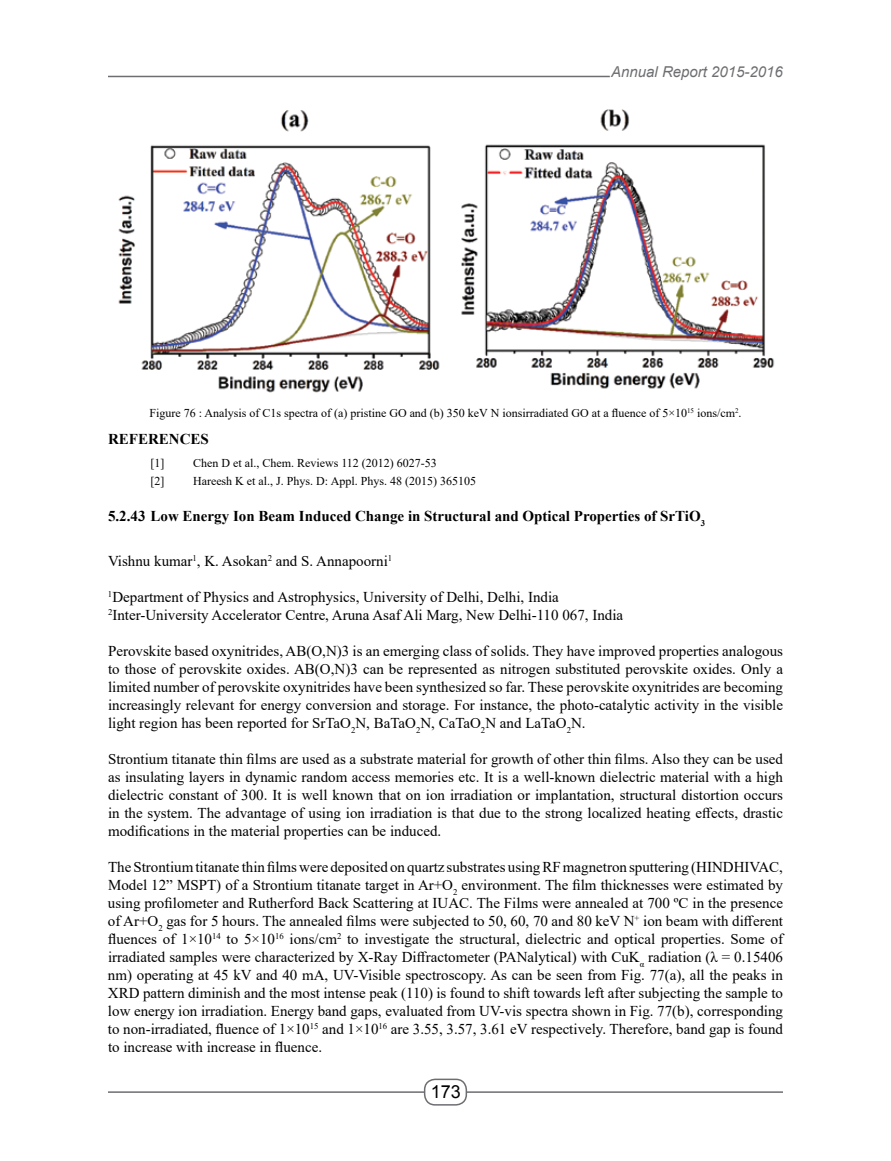
<style>
.page{position:relative;width:891px;height:1161px;background:#fff}
.page>*{position:absolute;margin:0;border:0;box-sizing:border-box;transform-origin:0 0}
.t1{font:18px "Arial";color:#000}
.t2{font:15px/18px "Times New Roman";color:#000;text-align:justify}
.t3{font:700 15px "Times New Roman";color:#000}
.t4{font:italic 15px "Arial";color:#6d6e71}
.t5{font:12px "Times New Roman";color:#000}
</style>
<div class="page">
<hr style="left:108px;top:76px;width:502px;height:1px;background:#6d6e71">
<hr style="left:108px;top:1091px;width:675px;height:2px;background:#6d6e71">
<div style="left:425px;top:1079px;width:41px;height:26px;background:#fff;border-radius:10px"></div>
<div style="left:424px;top:1079px;width:43px;height:27px;border:2px solid #6d6e71;border-radius:10px"></div>
<img style="left:118px;top:109px;width:657px;height:284px">
<p class="t4" style="left:611px;top:62px;width:173px">Annual Report 2015-2016</p>
<p class="t5" style="left:149px;top:404px;width:594px">Figure 76 : Analysis of C1s spectra of (a) pristine GO and (b) 350 keV N ionsirradiated GO at a fluence of 5×10<sup>15</sup> ions/cm<sup>2</sup>.</p>
<p class="t3" style="left:108px;top:428px;width:102px">REFERENCES</p>
<p class="t5" style="left:151px;top:455px;width:15px">[1]</p>
<p class="t5" style="left:193px;top:455px;width:245px">Chen D et al., Chem. Reviews 112 (2012) 6027-53</p>
<p class="t5" style="left:151px;top:473px;width:15px">[2]</p>
<p class="t5" style="left:193px;top:473px;width:284px">Hareesh K et al., J. Phys. D: Appl. Phys. 48 (2015) 365105</p>
<p class="t3" style="left:108px;top:505px;width:599px">5.2.43 Low Energy Ion Beam Induced Change in Structural and Optical Properties of SrTiO<sub>3</sub></p>
<p class="t2" style="left:108px;top:551px;width:286px">Vishnu kumar<sup>1</sup>, K. Asokan<sup>2</sup> and S. Annapoorni<sup>1</sup></p>
<p class="t2" style="left:108px;top:587px;width:517px"><sup>1</sup>Department of Physics and Astrophysics, University of Delhi, Delhi, India<br><sup>2</sup>Inter-University Accelerator Centre, Aruna Asaf Ali Marg, New Delhi-110 067, India</p>
<p class="t2" style="left:108px;top:641px;width:677px">Perovskite based oxynitrides, AB(O,N)3 is an emerging class of solids. They have improved properties analogous to those of perovskite oxides. AB(O,N)3 can be represented as nitrogen substituted perovskite oxides. Only a limited number of perovskite oxynitrides have been synthesized so far. These perovskite oxynitrides are becoming increasingly relevant for energy conversion and storage. For instance, the photo-catalytic activity in the visible light region has been reported for SrTaO<sub>2</sub>N, BaTaO<sub>2</sub>N, CaTaO<sub>2</sub>N and LaTaO<sub>2</sub>N.</p>
<p class="t2" style="left:108px;top:749px;width:677px">Strontium titanate thin films are used as a substrate material for growth of other thin films. Also they can be used as insulating layers in dynamic random access memories etc. It is a well-known dielectric material with a high dielectric constant of 300. It is well known that on ion irradiation or implantation, structural distortion occurs in the system. The advantage of using ion irradiation is that due to the strong localized heating effects, drastic modifications in the material properties can be induced.</p>
<p class="t2" style="left:108px;top:857px;width:677px">The Strontium titanate thin films were deposited on quartz substrates using RF magnetron sputtering (HINDHIVAC, Model 12” MSPT) of a Strontium titanate target in Ar+O<sub>2</sub> environment. The film thicknesses were estimated by using profilometer and Rutherford Back Scattering at IUAC. The Films were annealed at 700 ºC in the presence of Ar+O<sub>2</sub> gas for 5 hours. The annealed films were subjected to 50, 60, 70 and 80 keV N<sup>+</sup> ion beam with different fluences of 1×10<sup>14</sup> to 5×10<sup>16</sup> ions/cm<sup>2</sup> to investigate the structural, dielectric and optical properties. Some of irradiated samples were characterized by X-Ray Diffractometer (PANalytical) with CuK<sub>α</sub> radiation (λ = 0.15406 nm) operating at 45 kV and 40 mA, UV-Visible spectroscopy. As can be seen from Fig. 77(a), all the peaks in XRD pattern diminish and the most intense peak (110) is found to shift towards left after subjecting the sample to low energy ion irradiation. Energy band gaps, evaluated from UV-vis spectra shown in Fig. 77(b), corresponding to non-irradiated, fluence of 1×10<sup>15</sup> and 1×10<sup>16</sup> are 3.55, 3.57, 3.61 eV respectively. Therefore, band gap is found to increase with increase in fluence.</p>
<p class="t1" style="left:431px;top:1080px;width:32px">173</p>
</div>
